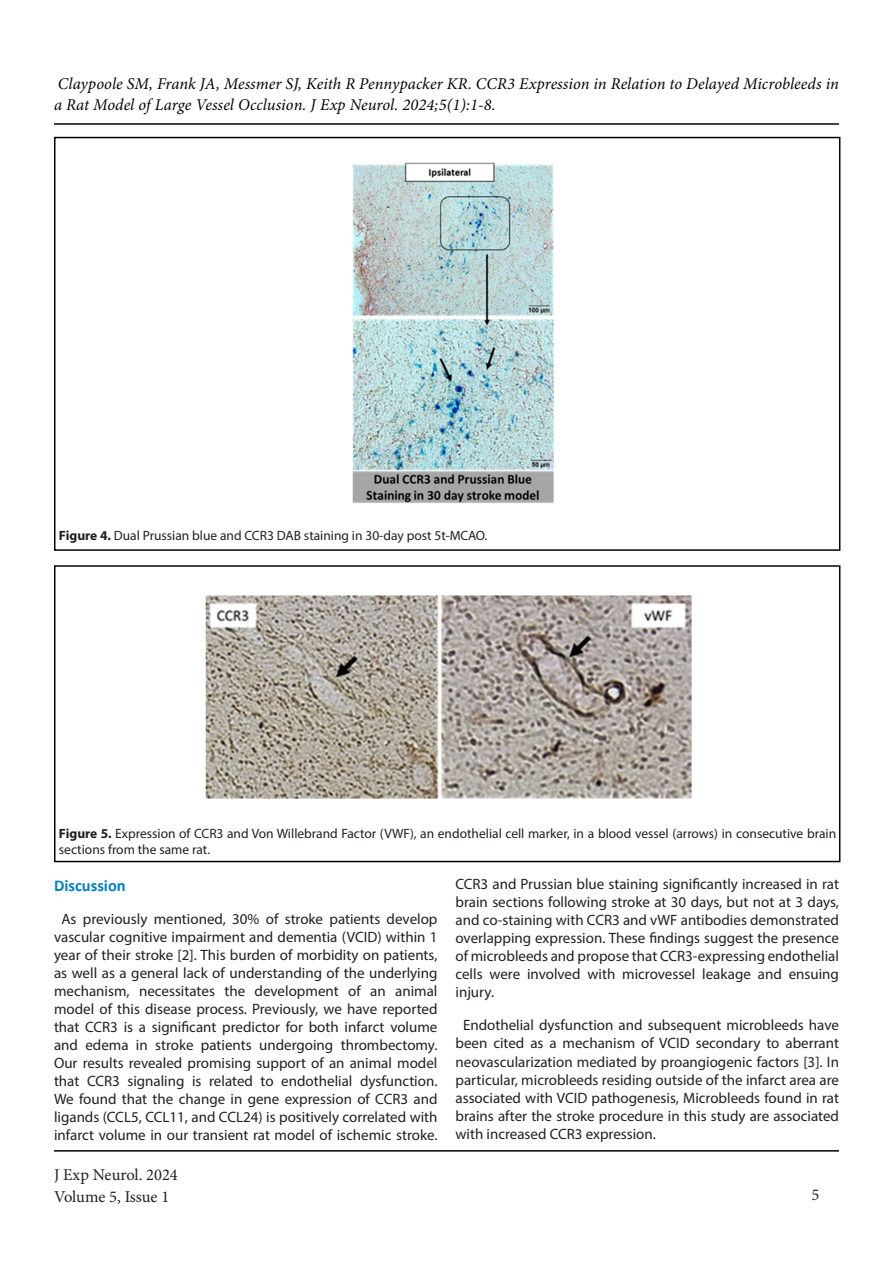
<style>
.page{position:relative;width:893px;height:1263px;background:#fff}
.page>*{position:absolute;margin:0;border:0;box-sizing:border-box;transform-origin:0 0}
.t1{font:italic 16.5px/21px "Minion Pro";color:#040503}
.t2{font:16.5px/21.6px "Minion Pro";letter-spacing:-.005em;color:#231f20}
.t3{font:700 16.5px "Calibri";color:#007fbe}
.Body_Text{font:15px/18px "Myriad Pro";color:#231f20;text-align:justify}
.Body_Text-2{font:13.5px/16.2px "Myriad Pro";color:#231f20}
.s1{font-weight:700}
</style>
<div class="page">
<hr style="left:54px;top:1150px;width:785px;height:1px;background:#040503">
<hr style="left:54px;top:123px;width:785px;height:2px;background:#040503">
<img style="left:352px;top:163px;width:202px;height:340px">
<div style="left:54px;top:137px;width:786px;height:414px;border:2px solid #040503"></div>
<img style="left:206px;top:596px;width:486px;height:203px">
<div style="left:54px;top:565px;width:786px;height:297px;border:2px solid #040503"></div>
<p class="t1" style="left:54px;top:73px;width:786px">Claypoole SM, Frank JA, Messmer SJ, Keith R Pennypacker KR. CCR3 Expression in Relation to Delayed Microbleeds in a Rat Model of Large Vessel Occlusion. J Exp Neurol. 2024;5(1):1-8.</p>
<p class="Body_Text-2" style="left:59px;top:527px;width:430px"><span class="s1">Figure 4.</span> Dual Prussian blue and CCR3 DAB staining in 30-day post 5t-MCAO.</p>
<p class="Body_Text-2" style="left:59px;top:825px;width:779px"><span class="s1">Figure 5.</span> Expression of CCR3 and Von Willebrand Factor (VWF), an endothelial cell marker, in a blood vessel (arrows) in consecutive brain sections from the same rat.</p>
<p class="t3" style="left:54px;top:873px;width:73px">Discussion</p>
<p class="Body_Text" style="left:54px;top:909px;width:385px;text-align:center">As previously mentioned, 30% of stroke patients develop vascular cognitive impairment and dementia (VCID) within 1 year of their stroke [2]. This burden of morbidity on patients, as well as a general lack of understanding of the underlying mechanism, necessitates the development of an animal model of this disease process. Previously, we have reported that CCR3 is a significant predictor for both infarct volume and edema in stroke patients undergoing thrombectomy.<br>Our results revealed promising support of an animal model that CCR3 signaling is related to endothelial dysfunction.<br>We found that the change in gene expression of CCR3 and ligands (CCL5, CCL11, and CCL24) is positively correlated with infarct volume in our transient rat model of ischemic stroke.</p>
<p class="t2" style="left:54px;top:1164px;width:125px">J Exp Neurol. 2024<br>Volume 5, Issue 1</p>
<p class="Body_Text" style="left:455px;top:874px;width:385px">CCR3 and Prussian blue staining significantly increased in rat brain sections following stroke at 30 days, but not at 3 days, and co-staining with CCR3 and vWF antibodies demonstrated overlapping expression. These findings suggest the presence of microbleeds and propose that CCR3-expressing endothelial cells were involved with microvessel leakage and ensuing injury.</p>
<p class="Body_Text" style="left:455px;top:1016px;width:385px;text-indent:8px">Endothelial dysfunction and subsequent microbleeds have been cited as a mechanism of VCID secondary to aberrant neovascularization mediated by proangiogenic factors [3]. In particular, microbleeds residing outside of the infarct area are associated with VCID pathogenesis, Microbleeds found in rat brains after the stroke procedure in this study are associated with increased CCR3 expression.</p>
<p class="t2" style="left:812px;top:1184px;width:9px">5</p>
</div>
